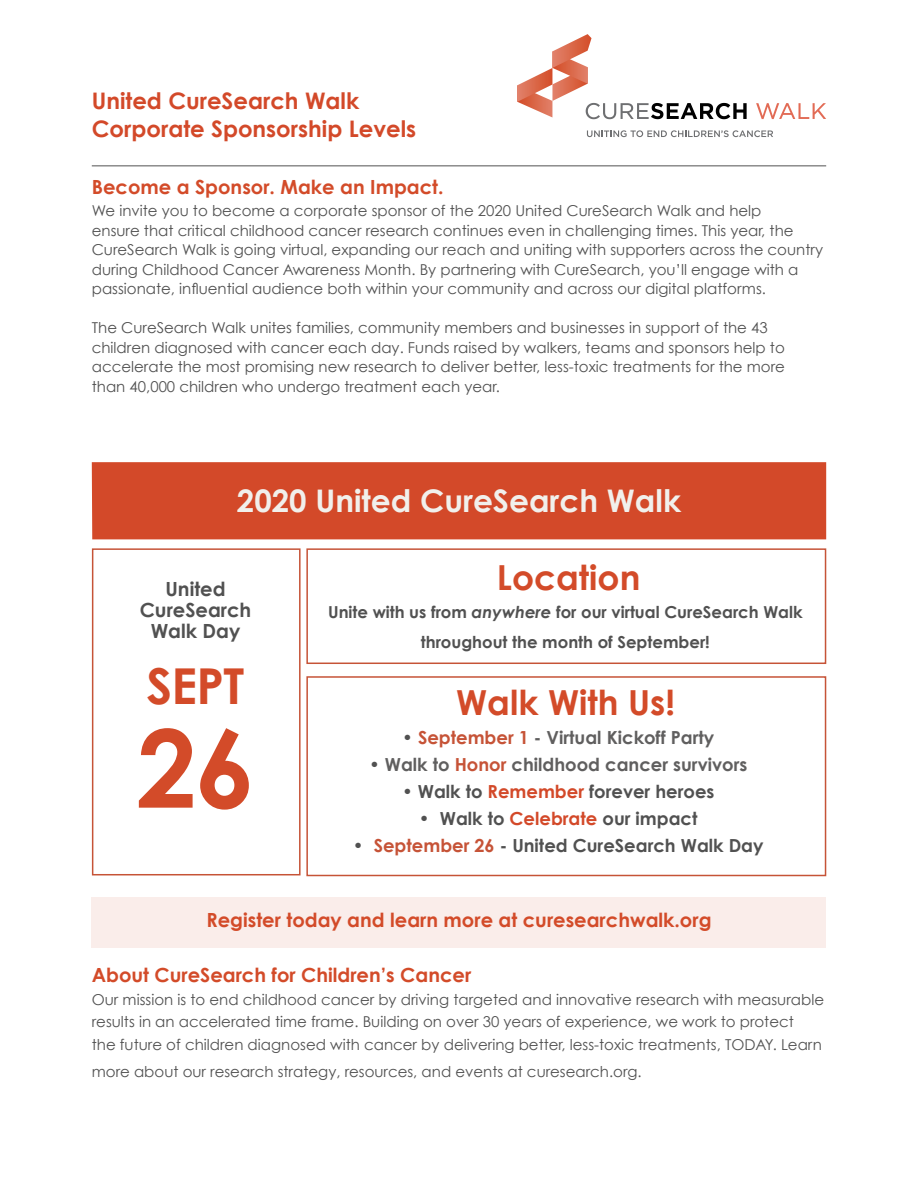
<style>
.page{position:relative;width:918px;height:1188px;background:#fff}
.page>*{position:absolute;margin:0;border:0;box-sizing:border-box;transform-origin:0 0}
.t1{font:700 108px "Century Gothic";color:#d34b29}
.t2{font:700 49.5px "Century Gothic";color:#d34b29}
.t3{font:700 34.5px "Century Gothic";color:#d34b29}
.t4{font:700 31.2px "Century Gothic";color:#f1f0ec}
.t5{font:700 22.8px/28.2px "Century Gothic";color:#d34929}
.t6{font:700 19.5px "Century Gothic";color:#d34b29}
.t7{font:700 19.5px/21px "Century Gothic";color:#515151;text-align:center}
.t8{font:700 18px "Century Gothic";color:#515151}
.t9{font:700 18px "Century Gothic";color:#605f5f}
.t10{font:700 16.5px/30px "Century Gothic";color:#515151;text-align:center}
.t11{font:15px/19.5px "Century Gothic";color:#515151}
.s1{font-style:italic}
.s2{color:#515151}
.s3{color:#c65337}
.s4{color:#d34929}
</style>
<div class="page">
<hr style="left:92px;top:165px;width:734px;height:1px;background:#515151">
<div style="left:92px;top:898px;width:734px;height:50px;background:#faedea"></div>
<div style="left:92px;top:462px;width:734px;height:77px;background:#d34929"></div>
<svg style="left:517px;top:34px;width:230px;height:85px"></svg>
<svg style="left:756px;top:103px;width:70px;height:16px"></svg>
<svg style="left:587px;top:130px;width:186px;height:7px"></svg>
<div style="left:92px;top:548px;width:209px;height:327px;background:#fff;border:2px solid #c65337"></div>
<div style="left:306px;top:676px;width:520px;height:200px;background:#fff;border:2px solid #c65337"></div>
<div style="left:306px;top:548px;width:520px;height:116px;background:#fff;border:2px solid #c65337"></div>
<h3 class="t5" style="left:92px;top:86px;width:326px">United CureSearch Walk<br>Corporate Sponsorship Levels</h3>
<h3 class="t6" style="left:92px;top:175px;width:353px">Become a Sponsor. Make an Impact.</h3>
<p class="t11" style="left:92px;top:201px;width:733px">We invite you to become a corporate sponsor of the 2020 United CureSearch Walk and help<br>ensure that critical childhood cancer research continues even in challenging times. This year, the CureSearch Walk is going virtual, expanding our reach and uniting with supporters across the country during Childhood Cancer Awareness Month. By partnering with CureSearch, you’ll engage with a passionate, influential audience both within your community and across our digital platforms.</p>
<p class="t11" style="left:92px;top:318px;width:695px">The CureSearch Walk unites families, community members and businesses in support of the 43 children diagnosed with cancer each day. Funds raised by walkers, teams and sponsors help to accelerate the most promising new research to deliver better, less-toxic treatments for the more than 40,000 children who undergo treatment each year.</p>
<h3 class="t4" style="left:237px;top:481px;width:446px">2020 United CureSearch Walk</h3>
<h3 class="t7" style="left:140px;top:578px;width:113px">United<br>CureSearch<br>Walk Day</h3>
<h2 class="t2" style="left:147px;top:655px;width:99px">SEPT</h2>
<h1 class="t1" style="left:137px;top:701px;width:120px">26</h1>
<h3 class="t3" style="left:497px;top:556px;width:145px">Location</h3>
<p class="t10" style="left:328px;top:596px;width:476px">Unite with us from <span class="s1">anywhere</span> for our virtual CureSearch Walk throughout the month of September!</p>
<h3 class="t3" style="left:456px;top:681px;width:220px">Walk With Us!</h3>
<p class="t9" style="left:402px;top:726px;width:314px"><span class="s2">•</span> <span class="s3">September 1</span> - Virtual Kickoff Party</p>
<p class="t9" style="left:369px;top:753px;width:380px"><span class="s2">•</span> Walk to <span class="s3">Honor</span> childhood cancer survivors</p>
<p class="t8" style="left:402px;top:780px;width:314px">• Walk to <span class="s4">Remember</span> forever heroes</p>
<p class="t8" style="left:419px;top:807px;width:280px">• Walk to <span class="s4">Celebrate</span> our impact</p>
<p class="t8" style="left:353px;top:834px;width:412px">• <span class="s3">September 26</span> - United CureSearch Walk Day</p>
<h3 class="t6" style="left:207px;top:908px;width:507px">Register today and learn more at curesearchwalk.org</h3>
<h3 class="t6" style="left:92px;top:963px;width:381px">About CureSearch for Children’s Cancer</h3>
<p class="t11" style="left:92px;top:988px;width:734px;line-height:22.5px">Our mission is to end childhood cancer by driving targeted and innovative research with measurable results in an accelerated time frame. Building on over 30 years of experience, we work to protect<br>the future of children diagnosed with cancer by delivering better, less-toxic treatments, TODAY. Learn</p>
<p class="t11" style="left:92px;top:1061px;width:552px">more about our research strategy, resources, and events at curesearch.org.</p>
</div>
